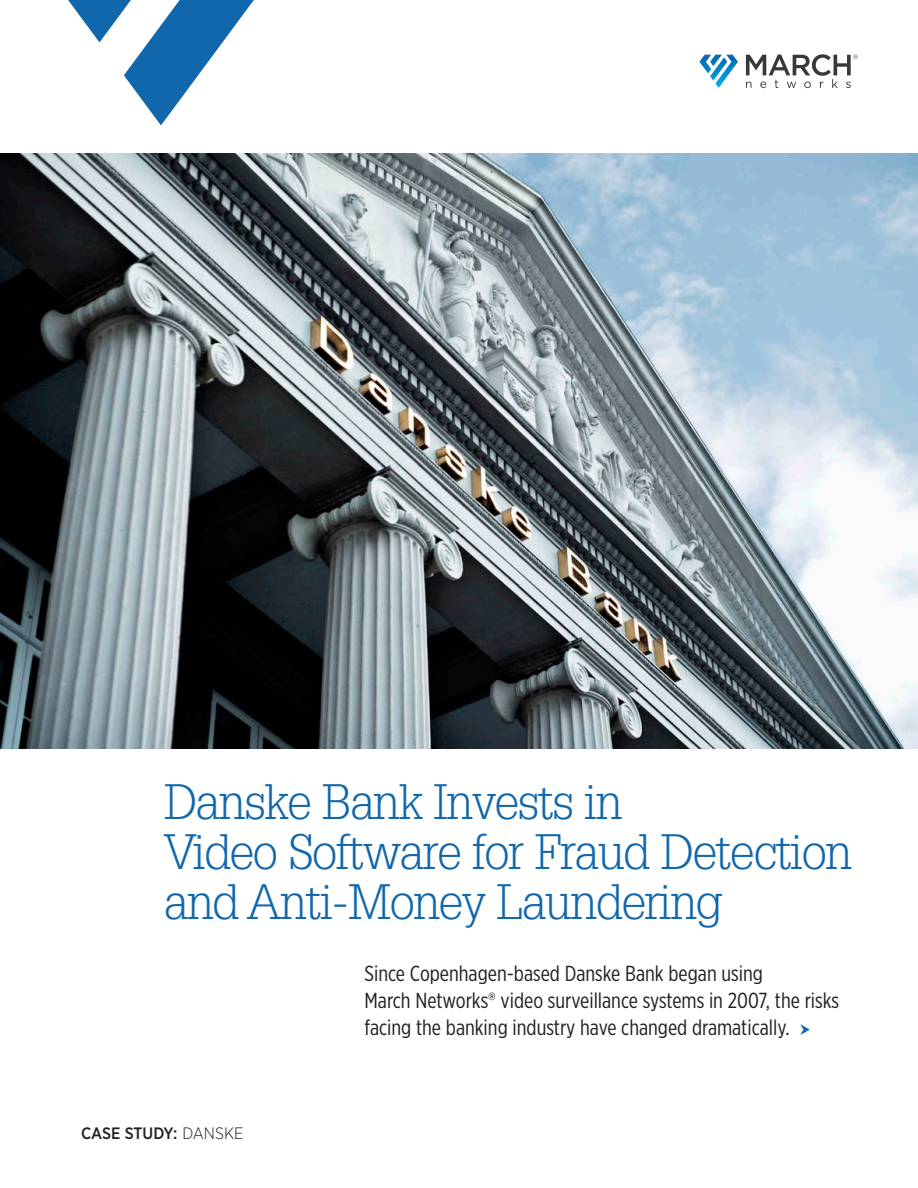
<style>
.page{position:relative;width:918px;height:1188px;background:#fff}
.page>*{position:absolute;margin:0;border:0;box-sizing:border-box;transform-origin:0 0}
._40_pt_title_header{font:300 48.6px/49.9px "Glypha LT Std";letter-spacing:-.03em;color:#1167ac}
._1st_paragraph{font:21.75px/27px "Gotham X Narrow";color:#231f20}
.t1{font:500 16.5px "Gotham Narrow";color:#231f20}
.s1{font-weight:300}
</style>
<div class="page">
<svg style="left:68px;top:0;width:186px;height:125px"></svg>
<img style="left:0;top:153px;width:918px;height:595px">
<svg style="left:699px;top:55px;width:39px;height:33px"></svg>
<svg style="left:746px;top:54px;width:112px;height:34px"></svg>
<h1 class="_40_pt_title_header" style="left:164px;top:778px;width:690px">Danske Bank Invests in<br>Video Software for Fraud Detection and Anti-Money Laundering</h1>
<p class="_1st_paragraph" style="left:364px;top:959px;width:476px">Since Copenhagen-based Danske Bank began using<br>March Networks® video surveillance systems in 2007, the risks facing the banking industry have changed dramatically.</p>
<p class="t1" style="left:81px;top:1122px;width:164px">CASE STUDY: <span class="s1">DANSKE</span></p>
</div>
